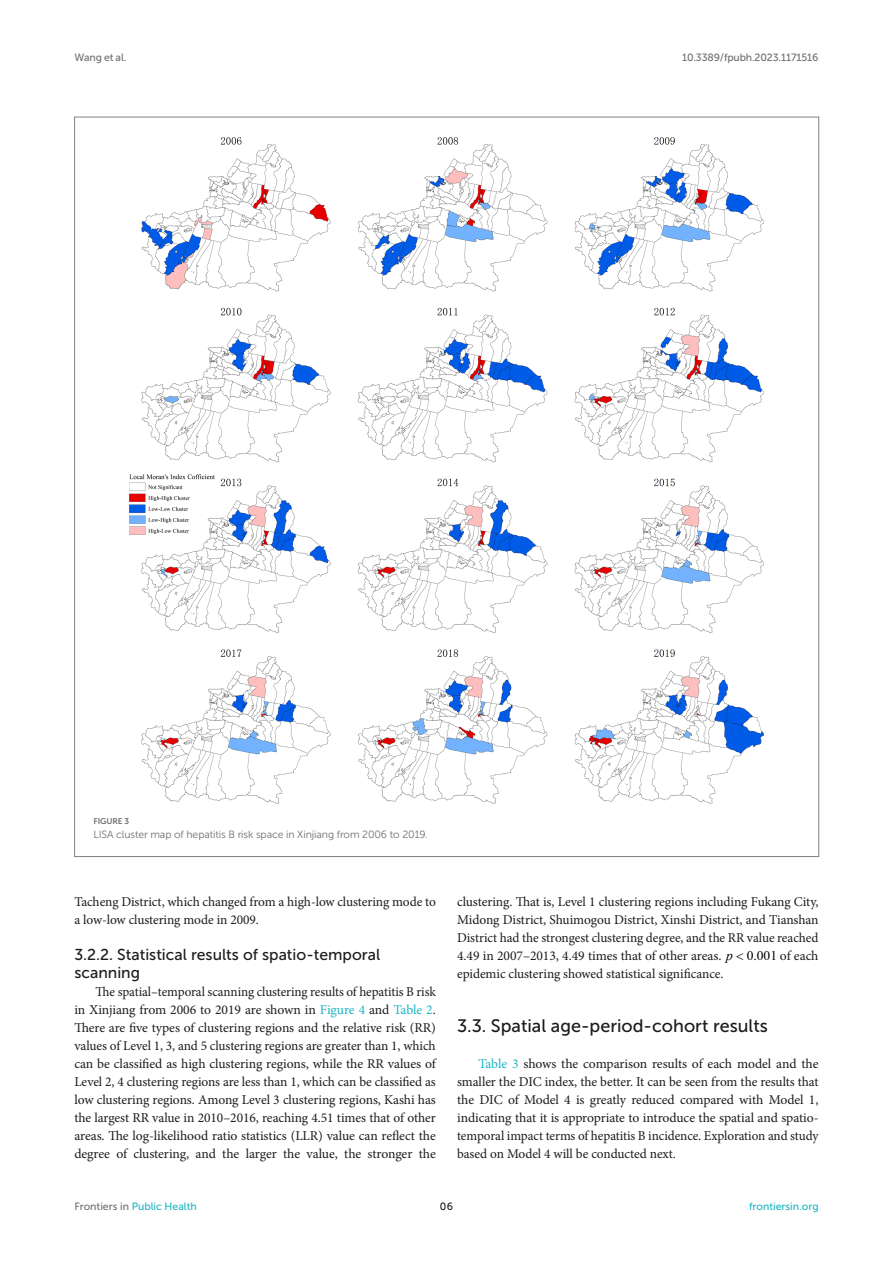
<style>
.page{position:relative;width:893px;height:1263px;background:#fff}
.page>*{position:absolute;margin:0;border:0;box-sizing:border-box;transform-origin:0 0}
.HEAD_2{font:18px "Museo Sans 500";color:#1b1c1b}
.HEAD_3{font:15.75px/18px "Museo Sans 500";color:#1b1c1b}
.TEXT_FLUSH{font:13.5px/18px "Minion Pro";letter-spacing:-.005em;color:#1b1c1b;text-align:justify}
.FIG_LEG{font:10.5px "Museo Sans 300";letter-spacing:-.01em;color:#706f70}
.t1{font:10.5px "Museo Sans 500";color:#1db5c3}
.t2{font:10.5px "Museo Sans 500";letter-spacing:-.015em;color:#706f70}
.t3{font:10.5px "Museo Sans 500";color:#1b1c1b}
.FIG_HD{font:8.25px "Museo Sans 700";letter-spacing:-.01em;color:#706f70}
.s1{color:#1db5c3}
.s2{font-family:"Times New Roman";font-style:italic;color:#000}
.s3{font-family:"Times New Roman";color:#000}
.s4{color:#706f70}
</style>
<div class="page">
<img style="left:129px;top:137px;width:635px;height:667px">
<p class="t2" style="left:74px;top:51px;width:53px">Wang et al.</p>
<p class="t2" style="left:682px;top:51px;width:138px">10.3389/fpubh.2023.1171516</p>
<p class="FIG_HD" style="left:94px;top:817px;width:37px">FIGURE 3</p>
<p class="FIG_LEG" style="left:94px;top:828px;width:336px">LISA cluster map of hepatitis B risk space in Xinjiang from 2006 to 2019.</p>
<p class="TEXT_FLUSH" style="left:74px;top:893px;width:363px">Tacheng District, which changed from a high-low clustering mode to a low-low clustering mode in 2009.</p>
<p class="HEAD_3" style="left:74px;top:946px;width:307px">3.2.2. Statistical results of spatio-temporal scanning</p>
<p class="TEXT_FLUSH" style="left:74px;top:983px;width:363px;text-indent:21px">The spatial–temporal scanning clustering results of hepatitis B risk in Xinjiang from 2006 to 2019 are shown in <span class="s1">Figure 4</span> and <span class="s1">Table 2</span>.<br>There are five types of clustering regions and the relative risk (RR) values of Level 1, 3, and 5 clustering regions are greater than 1, which can be classified as high clustering regions, while the RR values of Level 2, 4 clustering regions are less than 1, which can be classified as low clustering regions. Among Level 3 clustering regions, Kashi has the largest RR value in 2010–2016, reaching 4.51 times that of other areas. The log-likelihood ratio statistics (LLR) value can reflect the degree of clustering, and the larger the value, the stronger the</p>
<p class="TEXT_FLUSH" style="left:457px;top:893px;width:363px">clustering. That is, Level 1 clustering regions including Fukang City, Midong District, Shuimogou District, Xinshi District, and Tianshan District had the strongest clustering degree, and the RR value reached 4.49 in 2007–2013, 4.49 times that of other areas. <span class="s2">p</span> <span class="s3">0.001</span> of each epidemic clustering showed statistical significance.</p>
<p class="HEAD_2" style="left:457px;top:1016px;width:312px">3.3. Spatial age-period-cohort results</p>
<p class="TEXT_FLUSH" style="left:457px;top:1055px;width:363px;text-indent:21px"><span class="s1">Table 3</span> shows the comparison results of each model and the smaller the DIC index, the better. It can be seen from the results that the DIC of Model 4 is greatly reduced compared with Model 1, indicating that it is appropriate to introduce the spatial and spatio&shy;temporal impact terms of hepatitis B incidence. Exploration and study based on Model 4 will be conducted next.</p>
<p class="t1" style="left:74px;top:1200px;width:124px"><span class="s4">Frontiers in</span> Public Health</p>
<p class="t3" style="left:440px;top:1200px;width:15px">06</p>
<p class="t1" style="left:749px;top:1200px;width:71px">frontiersin.org</p>
</div>
